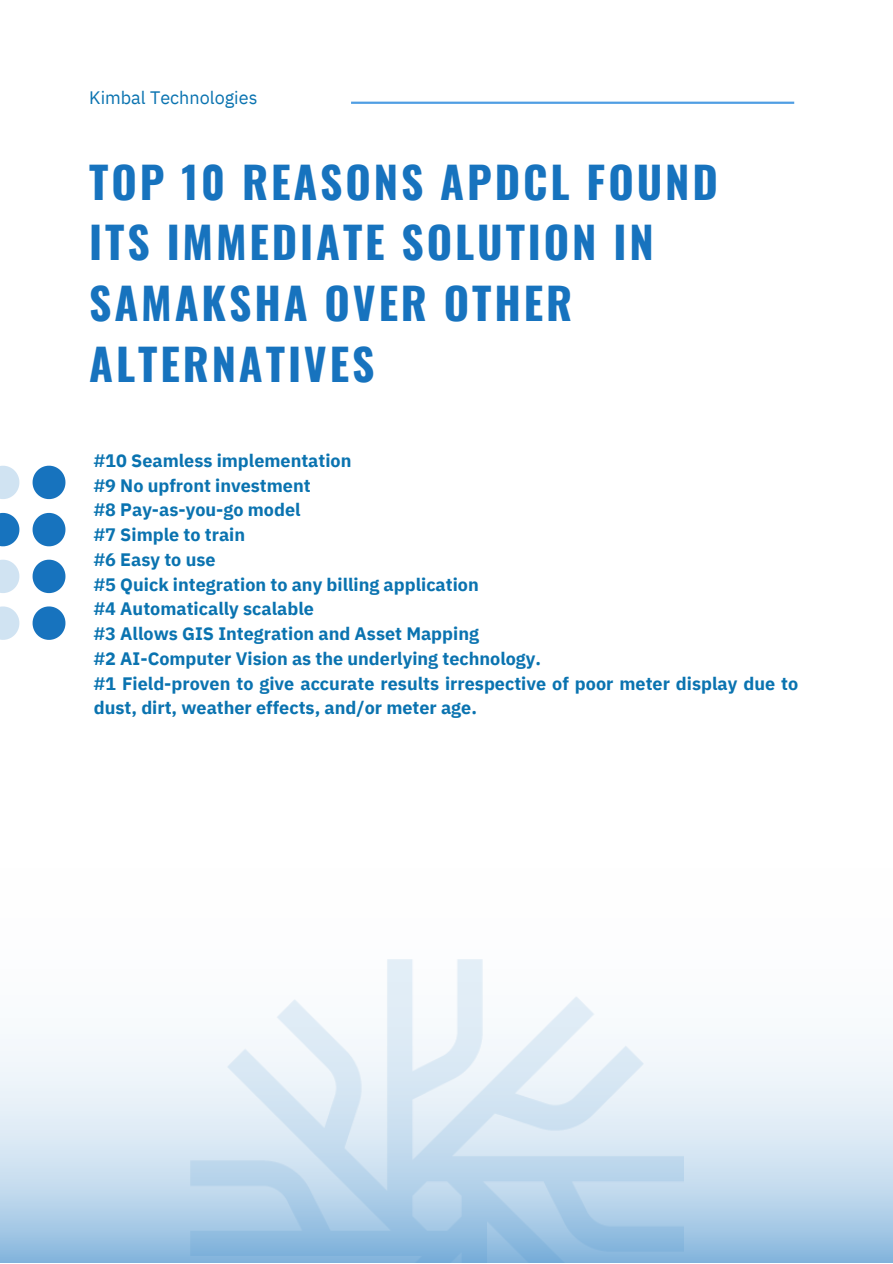
<style>
.page{position:relative;width:893px;height:1264px;background:#fff}
.page>*{position:absolute;margin:0;border:0;box-sizing:border-box;transform-origin:0 0}
.t1{font:700 43.5px/60.8px "Oswald";letter-spacing:.065em;color:#1773be}
.t2{font:700 18px/24.8px "IBM Plex Sans";color:#0a73b0}
.t3{font:18px "IBM Plex Sans";color:#0a73b0}
</style>
<div class="page">
<svg style="left:0;top:465px;width:19px;height:34px"></svg>
<svg style="left:33px;top:465px;width:32px;height:34px"></svg>
<svg style="left:0;top:513px;width:19px;height:33px"></svg>
<svg style="left:33px;top:513px;width:32px;height:33px"></svg>
<svg style="left:0;top:559px;width:19px;height:34px"></svg>
<svg style="left:33px;top:559px;width:32px;height:34px"></svg>
<svg style="left:0;top:606px;width:19px;height:34px"></svg>
<svg style="left:33px;top:606px;width:32px;height:34px"></svg>
<hr style="left:351px;top:102px;width:443px;height:2px;background:#509ee3">
<svg style="left:0;top:959px;width:892px;height:303px"></svg>
<p class="t3" style="left:89px;top:86px;width:170px">Kimbal Technologies</p>
<p class="t1" style="left:89px;top:150px;width:630px">TOP 10 REASONS APDCL FOUND<br>ITS IMMEDIATE SOLUTION IN<br>SAMAKSHA OVER OTHER<br>ALTERNATIVES</p>
<p class="t2" style="left:94px;top:447px;width:259px">#10 Seamless implementation</p>
<p class="t2" style="left:94px;top:472px;width:218px">#9 No upfront investment</p>
<p class="t2" style="left:94px;top:497px;width:208px">#8 Pay-as-you-go model</p>
<p class="t2" style="left:94px;top:522px;width:153px">#7 Simple to train</p>
<p class="t2" style="left:94px;top:546px;width:123px">#6 Easy to use</p>
<p class="t2" style="left:94px;top:571px;width:386px">#5 Quick integration to any billing application</p>
<p class="t2" style="left:94px;top:596px;width:221px">#4 Automatically scalable</p>
<p class="t2" style="left:94px;top:621px;width:386px">#3 Allows GIS Integration and Asset Mapping</p>
<p class="t2" style="left:94px;top:645px;width:448px">#2 AI-Computer Vision as the underlying technology.</p>
<p class="t2" style="left:94px;top:670px;width:705px">#1 Field-proven to give accurate results irrespective of poor meter display due to dust, dirt, weather effects, and/or meter age.</p>
</div>
